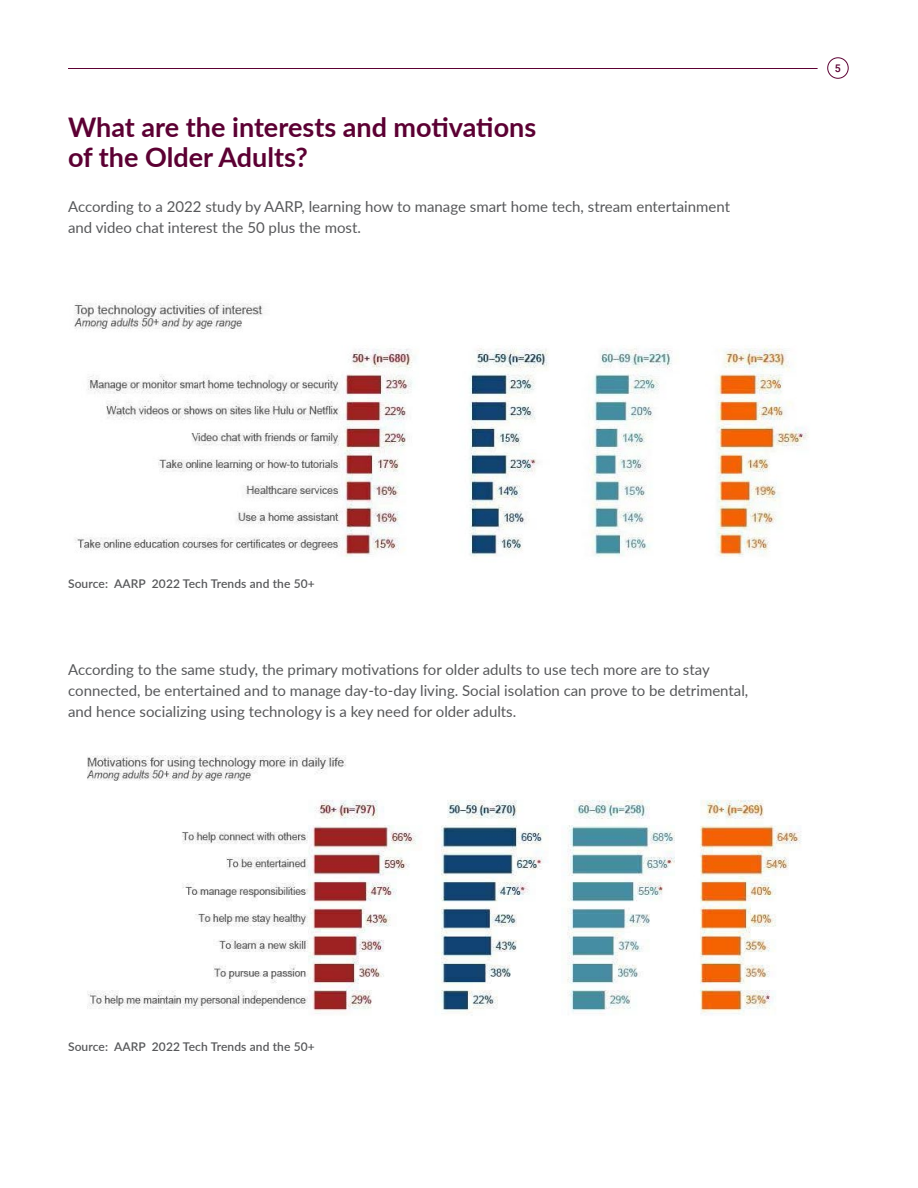
<style>
.page{position:relative;width:918px;height:1188px;background:#fff}
.page>*{position:absolute;margin:0;border:0;box-sizing:border-box;transform-origin:0 0}
.t1{font:700 27px/30px "Lato";color:#5c0033}
.t2{font:15px/21px "Lato";color:#57585a}
.t3{font:600 12px "Lato";letter-spacing:.01em;color:#57585a}
.t4{font:500 10.5px "Roboto";color:#5c0033}
</style>
<div class="page">
<div style="left:827px;top:57px;width:22px;height:22px;border:1px solid #5c0033;border-radius:50%"></div>
<hr style="left:68px;top:68px;width:750px;height:1px;background:#5c0033">
<img style="left:74px;top:302px;width:735px;height:255px">
<img style="left:87px;top:755px;width:715px;height:260px">
<h1 class="t1" style="left:68px;top:111px;width:470px">What are the interests and motivations of the Older Adults?</h1>
<p class="t2" style="left:68px;top:195px;width:663px">According to a 2022 study by AARP, learning how to manage smart home tech, stream entertainment and video chat interest the 50 plus the most.</p>
<p class="t4" style="left:835px;top:61px;width:7px">5</p>
<p class="t3" style="left:68px;top:575px;width:248px">Source: AARP 2022 Tech Trends and the 50+</p>
<p class="t2" style="left:68px;top:659px;width:682px">According to the same study, the primary motivations for older adults to use tech more are to stay connected, be entertained and to manage day-to-day living. Social isolation can prove to be detrimental, and hence socializing using technology is a key need for older adults.</p>
<p class="t3" style="left:68px;top:1038px;width:248px">Source: AARP 2022 Tech Trends and the 50+</p>
</div>
